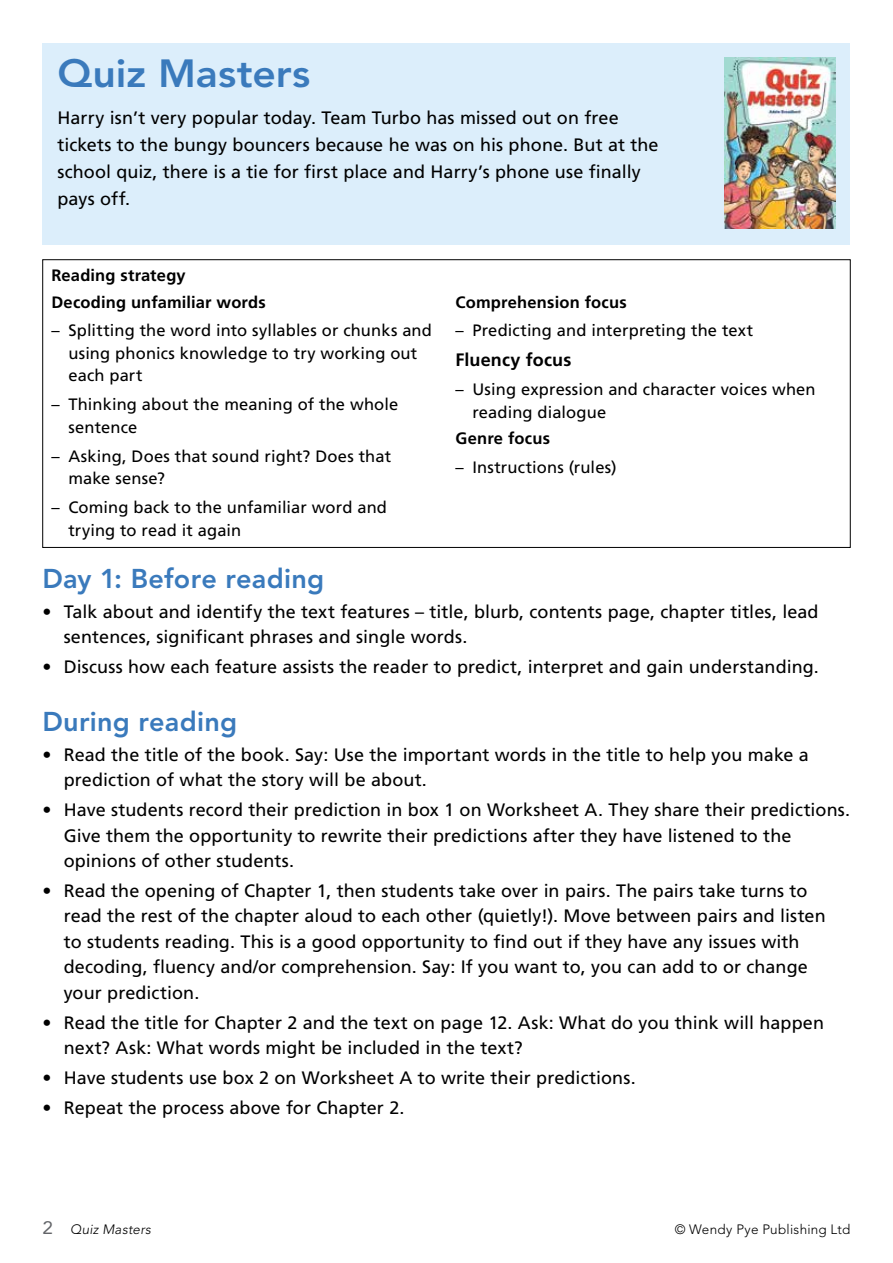
<style>
.page{position:relative;width:893px;height:1263px;background:#fff}
.page>*{position:absolute;margin:0;border:0;box-sizing:border-box;transform-origin:0 0}
.t1{font:800 39px "Avenir LT Std";color:#3a7abc;scale:1.05 1}
.t2{font:800 27px "Avenir LT Std";letter-spacing:.01em;color:#3a7abc}
.t3{font:18px/25.5px "Frutiger LT Std";letter-spacing:.005em;color:#000}
.t4{font:700 18px "Frutiger LT Std";letter-spacing:.01em;color:#000}
.t5{font:16.5px/22.5px "Frutiger LT Std";letter-spacing:.01em;color:#000}
.t6{font:700 16.5px/26.7px "Frutiger LT Std";letter-spacing:.01em;color:#000}
.t7{font:300 13.5px "Avenir LT Std";letter-spacing:.02em;color:#000}
.t8{font:italic 300 13.5px "Avenir LT Std";letter-spacing:.02em;color:#000}
.s1{font-weight:400;font-style:normal;font-size:18px;color:#636569}
</style>
<div class="page">
<div style="left:43px;top:43px;width:807px;height:201px;background:#dceefb"></div>
<img style="left:724px;top:58px;width:111px;height:171px">
<h1 class="t1" style="left:58px;top:50px;width:242px">Quiz Masters</h1>
<p class="t3" style="left:58px;top:104px;width:603px;line-height:27px">Harry isn’t very popular today. Team Turbo has missed out on free tickets to the bungy bouncers because he was on his phone. But at the school quiz, there is a tie for first place and Harry’s phone use finally pays off.</p>
<p class="t6" style="left:51px;top:262px;width:216px">Reading strategy<br>Decoding unfamiliar words</p>
<p class="t5" style="left:68px;top:319px;width:365px;text-indent:-17px">– Splitting the word into syllables or chunks and using phonics knowledge to try working out each part</p>
<p class="t5" style="left:68px;top:393px;width:331px;text-indent:-17px">– Thinking about the meaning of the whole sentence</p>
<p class="t5" style="left:68px;top:445px;width:324px;text-indent:-17px">– Asking, Does that sound right? Does that make sense?</p>
<p class="t5" style="left:68px;top:496px;width:320px;text-indent:-17px">– Coming back to the unfamiliar word and trying to read it again</p>
<p class="t6" style="left:455px;top:289px;width:173px">Comprehension focus</p>
<p class="t5" style="left:455px;top:319px;width:299px">– Predicting and interpreting the text</p>
<p class="t4" style="left:455px;top:349px;width:117px">Fluency focus</p>
<p class="t5" style="left:472px;top:378px;width:345px;text-indent:-17px">– Using expression and character voices when reading dialogue</p>
<p class="t6" style="left:455px;top:425px;width:96px">Genre focus</p>
<p class="t5" style="left:455px;top:456px;width:162px">– Instructions (rules)</p>
<h2 class="t2" style="left:43px;top:563px;width:283px">Day 1: Before reading</h2>
<p class="t3" style="left:64px;top:599px;width:756px;text-indent:-21px">• Talk about and identify the text features – title, blurb, contents page, chapter titles, lead sentences, significant phrases and single words.</p>
<p class="t3" style="left:43px;top:654px;width:778px">• Discuss how each feature assists the reader to predict, interpret and gain understanding.</p>
<h2 class="t2" style="left:43px;top:706px;width:196px">During reading</h2>
<p class="t3" style="left:64px;top:742px;width:747px;text-indent:-21px">• Read the title of the book. Say: Use the important words in the title to help you make a prediction of what the story will be about.</p>
<p class="t3" style="left:64px;top:797px;width:788px;text-indent:-21px">• Have students record their prediction in box 1 on Worksheet A. They share their predictions.<br>Give them the opportunity to rewrite their predictions after they have listened to the opinions of other students.</p>
<p class="t3" style="left:64px;top:878px;width:763px;text-indent:-21px">• Read the opening of Chapter 1, then students take over in pairs. The pairs take turns to read the rest of the chapter aloud to each other (quietly!). Move between pairs and listen to students reading. This is a good opportunity to find out if they have any issues with decoding, fluency and/or comprehension. Say: If you want to, you can add to or change your prediction.</p>
<p class="t3" style="left:64px;top:1010px;width:762px;text-indent:-21px">• Read the title for Chapter 2 and the text on page 12. Ask: What do you think will happen next? Ask: What words might be included in the text?</p>
<p class="t3" style="left:43px;top:1065px;width:595px">• Have students use box 2 on Worksheet A to write their predictions.</p>
<p class="t3" style="left:43px;top:1095px;width:363px">• Repeat the process above for Chapter 2.</p>
<p class="t8" style="left:43px;top:1222px;width:110px"><span class="s1">2</span> Quiz Masters</p>
<p class="t7" style="left:675px;top:1221px;width:177px">© Wendy Pye Publishing Ltd</p>
</div>
